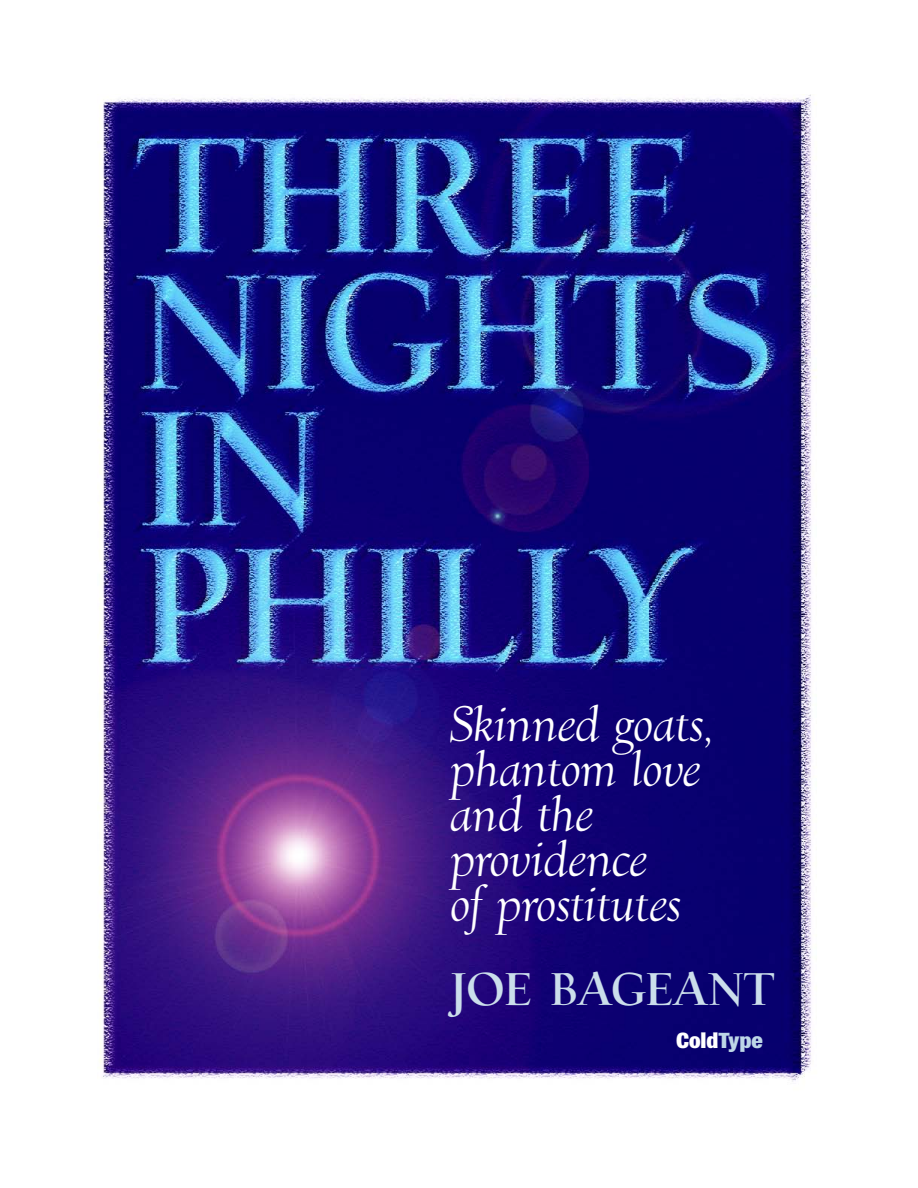
<style>
.page{position:relative;width:918px;height:1188px;background:#fff}
.page>*{position:absolute;margin:0;border:0;box-sizing:border-box;transform-origin:0 0}
.t1{font:italic 48px/45px "Village Special";color:#fff}
.t2{font:700 43.5px "Village Special";color:#cbdeeb}
.t3{font:800 21.9px "Brown";color:#fff}
.s1{color:#bdd6e7}
</style>
<div class="page">
<img style="left:99px;top:94px;width:718px;height:988px">
<p class="t1" style="left:451px;top:702px;width:266px">Skinned goats, phantom love and the providence<br>of prostitutes</p>
<p class="t2" style="left:451px;top:964px;width:325px">JOE BAGEANT</p>
<p class="t3" style="left:676px;top:1033px;width:88px">Cold<span class="s1">Type</span></p>
</div>
